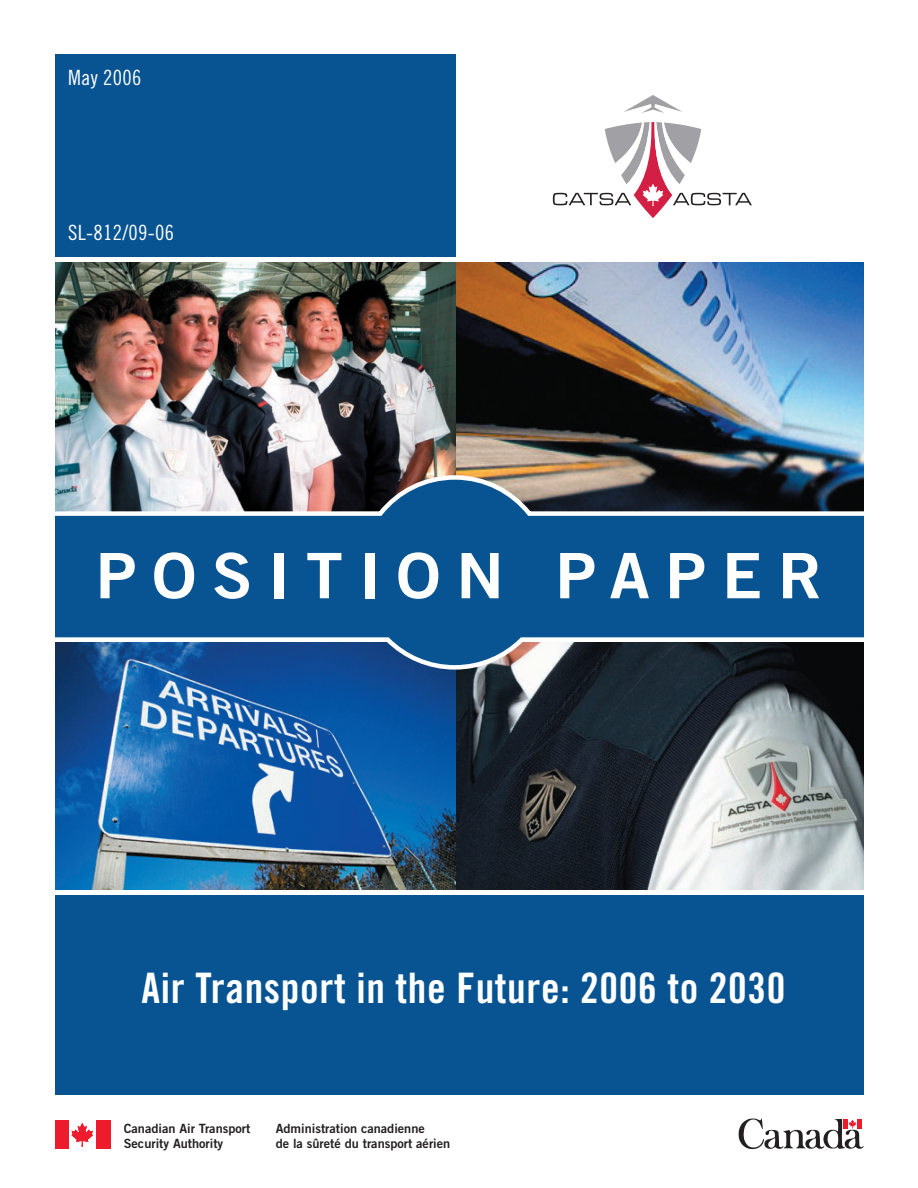
<style>
.page{position:relative;width:918px;height:1188px;background:#fff}
.page>*{position:absolute;margin:0;border:0;box-sizing:border-box;transform-origin:0 0}
.t1{font:62.7px "Trade Gothic Bold Two";letter-spacing:.24em;color:#fff;scale:1.05 1}
.t2{font:42px "Trade Gothic Bold Cond Twenty";letter-spacing:.015em;color:#fff}
.t3{font:21px "Trade Gothic Cond Eighteen";letter-spacing:.015em;color:#fff}
.t4{font:12.75px "Trade Gothic Bold Two";color:#231f20}
</style>
<div class="page">
<svg style="left:624px;top:95px;width:58px;height:18px"></svg>
<svg style="left:553px;top:122px;width:199px;height:96px"></svg>
<div style="left:54px;top:1121px;width:14px;height:28px;background:#ee1b2c"></div>
<svg style="left:71px;top:1123px;width:22px;height:24px"></svg>
<div style="left:96px;top:1121px;width:15px;height:28px;background:#ee1b2c"></div>
<svg style="left:739px;top:1118px;width:125px;height:31px"></svg>
<div style="left:54px;top:54px;width:402px;height:208px;background:#085492"></div>
<div style="left:54px;top:886px;width:811px;height:209px;background:#085492"></div>
<img style="left:55px;top:670px;width:809px;height:221px">
<img style="left:55px;top:261px;width:401px;height:214px">
<img style="left:456px;top:262px;width:408px;height:213px">
<hr style="left:43px;top:257px;width:833px;height:4px;background:#fff">
<hr style="left:42px;top:891px;width:841px;height:4px;background:#fff">
<svg style="left:55px;top:475px;width:809px;height:195px;background:#245a88"></svg>
<div style="left:864px;top:66px;width:41px;height:1113px;background:#fff"></div>
<h3 class="t3" style="left:68px;top:65px;width:75px">May 2006</h3>
<h3 class="t3" style="left:68px;top:220px;width:108px">SL-812/09-06</h3>
<h1 class="t1" style="left:96px;top:537px;width:693px">POSITION PAPER</h1>
<h2 class="t2" style="left:142px;top:963px;width:645px">Air Transport in the Future: 2006 to 2030</h2>
<p class="t4" style="left:124px;top:1120px;width:128px">Canadian Air Transport</p>
<p class="t4" style="left:276px;top:1120px;width:151px">Administration canadienne</p>
<p class="t4" style="left:124px;top:1136px;width:101px">Security Authority</p>
<p class="t4" style="left:276px;top:1136px;width:176px">de la sûreté du transport aérien</p>
</div>
